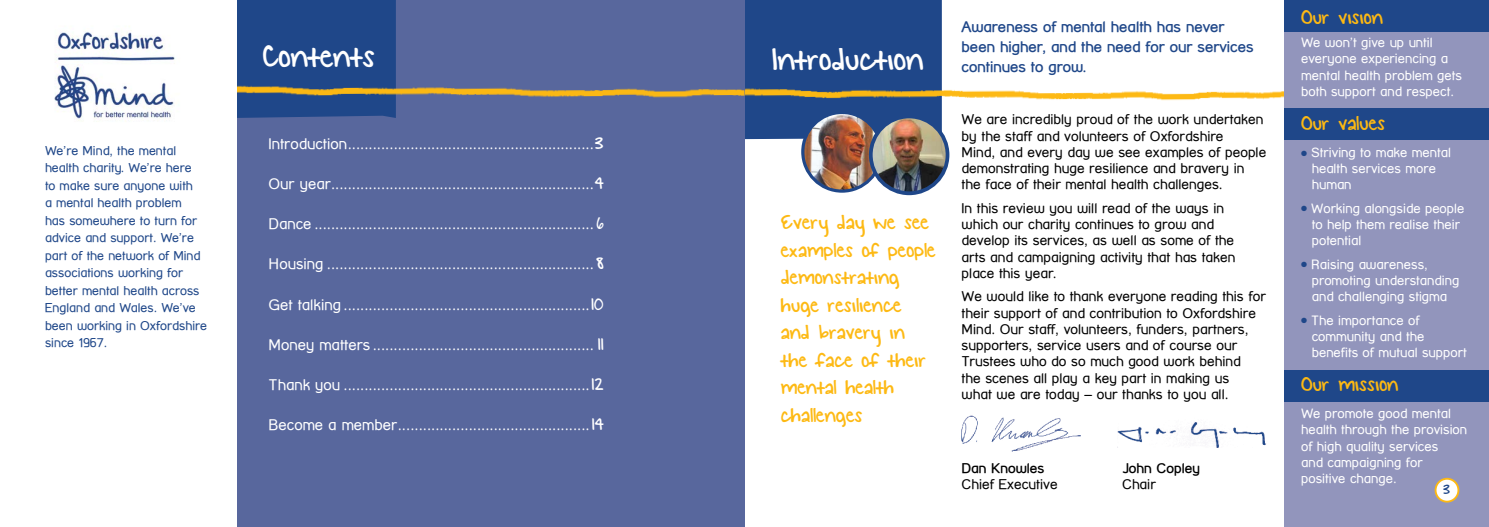
<style>
.page{position:relative;width:1489px;height:527px;background:#fff}
.page>*{position:absolute;margin:0;border:0;box-sizing:border-box;transform-origin:0 0}
.t1{font:35px "KG Small Town Southern Girl";color:#fff}
.t2{font:22.5px/27.5px "KG Small Town Southern Girl";color:#fdb913}
.t3{font:15px "Street Corner";color:#fff}
.t4{font:700 15px/20px "Street Corner";color:#1f4789}
.t5{font:15px "KG Small Town Southern Girl";color:#1f4789}
.t6{font:13.75px/16.2px "Street Corner";color:#000}
.t7{font:700 13.75px "Street Corner";color:#000}
.t8{font:13.12px/16.2px "Street Corner";color:#fff}
.t9{font:12.5px/17.5px "Street Corner";color:#1f4789}
.s1{font-family:"KG Small Town Southern Girl";font-size:18.75px}
.s2{color:#1f4789}
</style>
<div class="page">
<div style="left:744px;top:0;width:197px;height:140px;background:#1f4789"></div>
<img style="left:744px;top:43px;width:540px;height:95px">
<img style="left:802px;top:112px;width:79px;height:79px;border-radius:39px">
<div style="left:801px;top:111px;width:81px;height:81px;border:3px solid #1f4789;border-radius:50%"></div>
<div style="left:234px;top:0;width:510px;height:526px;background:#58679d"></div>
<div style="left:237px;top:0;width:159px;height:43px;background:#1f4789"></div>
<img style="left:237px;top:43px;width:507px;height:75px">
<div style="left:214px;top:0;width:23px;height:526px;background:#fff"></div>
<img style="left:54px;top:32px;width:121px;height:90px">
<img style="left:961px;top:415px;width:120px;height:37px">
<div style="left:1284px;top:0;width:204px;height:526px;background:#9295bc"></div>
<div style="left:1435px;top:478px;width:23px;height:23px;background:#fff;border-radius:50%"></div>
<div style="left:1434px;top:477px;width:25px;height:25px;border:2px solid #fdb913;border-radius:50%"></div>
<div style="left:1284px;top:0;width:204px;height:31px;background:#1f4789"></div>
<div style="left:1284px;top:108px;width:204px;height:32px;background:#1f4789"></div>
<div style="left:1284px;top:369px;width:204px;height:32px;background:#1f4789"></div>
<img style="left:870px;top:116px;width:77px;height:77px;border-radius:38px">
<div style="left:868px;top:114px;width:81px;height:81px;border:4px solid #1f4789;border-radius:50%"></div>
<img style="left:1117px;top:422px;width:149px;height:25px">
<p class="t9" style="left:45px;top:141px;width:164px">We’re Mind, the mental health charity. We’re here<br>to make sure anyone with<br>a mental health problem<br>has somewhere to turn for advice and support. We’re part of the network of Mind associations working for better mental health across<br>England and Wales. We’ve been working in Oxfordshire since 1967.</p>
<h1 class="t1" style="left:262px;top:38px;width:114px">Contents</h1>
<p class="t3" style="left:268px;top:135px;width:337px">Introduction...........................................................<span class="s1">3</span></p>
<p class="t3" style="left:268px;top:175px;width:337px">Our year...............................................................<span class="s1">4</span></p>
<p class="t3" style="left:268px;top:215px;width:337px">Dance ................................................................... <span class="s1">6</span></p>
<p class="t3" style="left:268px;top:255px;width:336px">Housing ................................................................<span class="s1">8</span></p>
<p class="t3" style="left:268px;top:295px;width:336px">Get talking ...........................................................<span class="s1">10</span></p>
<p class="t3" style="left:268px;top:336px;width:336px">Money matters ..................................................... <span class="s1">11</span></p>
<p class="t3" style="left:268px;top:376px;width:336px">Thank you ...........................................................<span class="s1">12</span></p>
<p class="t3" style="left:268px;top:416px;width:337px">Become a member.............................................. <span class="s1">14</span></p>
<h1 class="t1" style="left:770px;top:41px;width:154px">Introduction</h1>
<h2 class="t2" style="left:780px;top:210px;width:156px">Every day we see examples of people demonstrating huge resilience and bravery in the face of their mental health challenges</h2>
<p class="t4" style="left:961px;top:17px;width:293px">Awareness of mental health has never been higher, and the need for our services continues to grow.</p>
<p class="t6" style="left:961px;top:111px;width:306px">We are incredibly proud of the work undertaken by the staff and volunteers of Oxfordshire<br>Mind, and every day we see examples of people demonstrating huge resilience and bravery in the face of their mental health challenges.</p>
<p class="t6" style="left:961px;top:199px;width:275px">In this review you will read of the ways in which our charity continues to grow and develop its services, as well as some of the arts and campaigning activity that has taken place this year.</p>
<p class="t6" style="left:961px;top:288px;width:306px">We would like to thank everyone reading this for their support of and contribution to Oxfordshire Mind. Our staff, volunteers, funders, partners, supporters, service users and of course our Trustees who do so much good work behind<br>the scenes all play a key part in making us<br>what we are today – our thanks to you all.</p>
<p class="t7" style="left:961px;top:459px;width:84px">Dan Knowles</p>
<p class="t6" style="left:961px;top:475px;width:98px">Chief Executive</p>
<p class="t7" style="left:1121px;top:459px;width:79px">John Copley</p>
<p class="t6" style="left:1121px;top:475px;width:35px">Chair</p>
<h2 class="t2" style="left:1300px;top:4px;width:83px">Our vision</h2>
<p class="t8" style="left:1300px;top:34px;width:162px">We won’t give up until everyone experiencing a mental health problem gets both support and respect.</p>
<h2 class="t2" style="left:1300px;top:110px;width:85px">Our values</h2>
<p class="t8" style="left:1311px;top:144px;width:141px;text-indent:-11px"><span class="s2">●</span> Striving to make mental health services more human</p>
<p class="t8" style="left:1311px;top:200px;width:154px;text-indent:-11px"><span class="s2">●</span> Working alongside people to help them realise their potential</p>
<p class="t8" style="left:1311px;top:255px;width:149px;text-indent:-11px"><span class="s2">●</span> Raising awareness, promoting understanding and challenging stigma</p>
<p class="t8" style="left:1311px;top:311px;width:156px;text-indent:-11px"><span class="s2">●</span> The importance of community and the benefits of mutual support</p>
<h2 class="t2" style="left:1300px;top:371px;width:99px">Our mission</h2>
<p class="t8" style="left:1300px;top:405px;width:168px">We promote good mental health through the provision of high quality services<br>and campaigning for positive change.</p>
<p class="t5" style="left:1442px;top:481px;width:9px">3</p>
</div>
